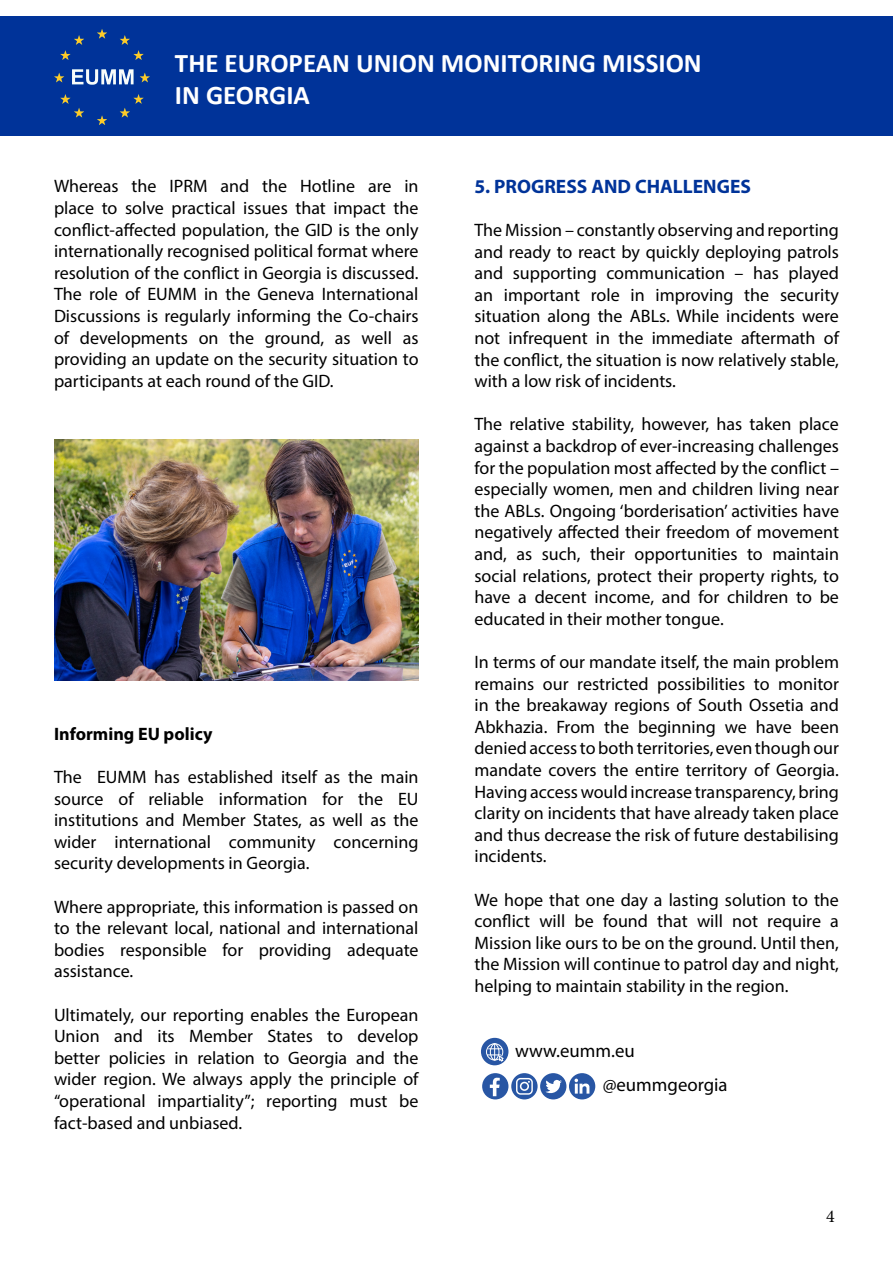
<style>
.page{position:relative;width:893px;height:1263px;background:#fff}
.page>*{position:absolute;margin:0;border:0;box-sizing:border-box;transform-origin:0 0}
.t1{font:700 27px "Calibri";color:#fff}
.t2{font:700 19.5px "Myriad Pro";color:#039}
.t3{font:18.75px "Myriad Pro";color:#000}
.t4{font:18px/21.6px "Myriad Pro";color:#000;text-align:justify}
.t5{font:700 18px "Myriad Pro";color:#000}
.t6{font:18px "Minion Pro";color:#000}
</style>
<div class="page">
<div style="left:0;top:16px;width:892px;height:119px;background:#039"></div>
<svg style="left:54px;top:29px;width:96px;height:95px"></svg>
<img style="left:54px;top:439px;width:364px;height:241px">
<div style="left:482px;top:1073px;width:26px;height:26px;background:#2856a4;border-radius:50%"></div>
<svg style="left:490px;top:1077px;width:10px;height:19px"></svg>
<svg style="left:511px;top:1073px;width:27px;height:26px"></svg>
<svg style="left:516px;top:1078px;width:17px;height:17px"></svg>
<div style="left:569px;top:1073px;width:26px;height:26px;background:#2856a4;border-radius:50%"></div>
<svg style="left:574px;top:1078px;width:15px;height:15px"></svg>
<div style="left:540px;top:1073px;width:26px;height:26px;background:#2856a4;border-radius:50%"></div>
<svg style="left:545px;top:1079px;width:17px;height:15px"></svg>
<div style="left:481px;top:1038px;width:27px;height:27px;background:#2856a4;border-radius:50%"></div>
<svg style="left:486px;top:1043px;width:18px;height:19px"></svg>
<p class="t1" style="left:175px;top:43px;width:528px">THE EUROPEAN UNION MONITORING MISSION</p>
<p class="t1" style="left:175px;top:76px;width:137px">IN GEORGIA</p>
<p class="t4" style="left:54px;top:175px;width:366px">Whereas the IPRM and the Hotline are in place to solve practical issues that impact the conflict-affected population, the GID is the only internationally recognised political format where resolution of the conflict in Georgia is discussed.<br>The role of EUMM in the Geneva International Discussions is regularly informing the Co-chairs of developments on the ground, as well as providing an update on the security situation to participants at each round of the GID.</p>
<p class="t5" style="left:54px;top:722px;width:160px">Informing EU policy</p>
<p class="t4" style="left:54px;top:766px;width:366px">The EUMM has established itself as the main source of reliable information for the EU institutions and Member States, as well as the wider international community concerning security developments in Georgia.</p>
<p class="t4" style="left:54px;top:895px;width:366px">Where appropriate, this information is passed on to the relevant local, national and international bodies responsible for providing adequate assistance.</p>
<p class="t4" style="left:54px;top:1003px;width:366px">Ultimately, our reporting enables the European Union and its Member States to develop better policies in relation to Georgia and the wider region. We always apply the principle of “operational impartiality”; reporting must be fact-based and unbiased.</p>
<p class="t2" style="left:474px;top:173px;width:278px">5. PROGRESS AND CHALLENGES</p>
<p class="t4" style="left:474px;top:219px;width:366px">The Mission – constantly observing and reporting and ready to react by quickly deploying patrols and supporting communication – has played an important role in improving the security situation along the ABLs. While incidents were not infrequent in the immediate aftermath of the conflict, the situation is now relatively stable, with a low risk of incidents.</p>
<p class="t4" style="left:474px;top:413px;width:366px">The relative stability, however, has taken place against a backdrop of ever-increasing challenges for the population most affected by the conflict – especially women, men and children living near the ABLs. Ongoing ‘borderisation’ activities have negatively affected their freedom of movement and, as such, their opportunities to maintain social relations, protect their property rights, to have a decent income, and for children to be educated in their mother tongue.</p>
<p class="t4" style="left:474px;top:651px;width:366px">In terms of our mandate itself, the main problem remains our restricted possibilities to monitor in the breakaway regions of South Ossetia and Abkhazia. From the beginning we have been denied access to both territories, even though our mandate covers the entire territory of Georgia.<br>Having access would increase transparency, bring clarity on incidents that have already taken place and thus decrease the risk of future destabilising incidents.</p>
<p class="t4" style="left:474px;top:888px;width:366px">We hope that one day a lasting solution to the conflict will be found that will not require a Mission like ours to be on the ground. Until then, the Mission will continue to patrol day and night, helping to maintain stability in the region.</p>
<p class="t3" style="left:515px;top:1039px;width:121px">www.eumm.eu</p>
<p class="t3" style="left:603px;top:1073px;width:126px">@eummgeorgia</p>
<p class="t6" style="left:826px;top:1204px;width:10px">4</p>
</div>
